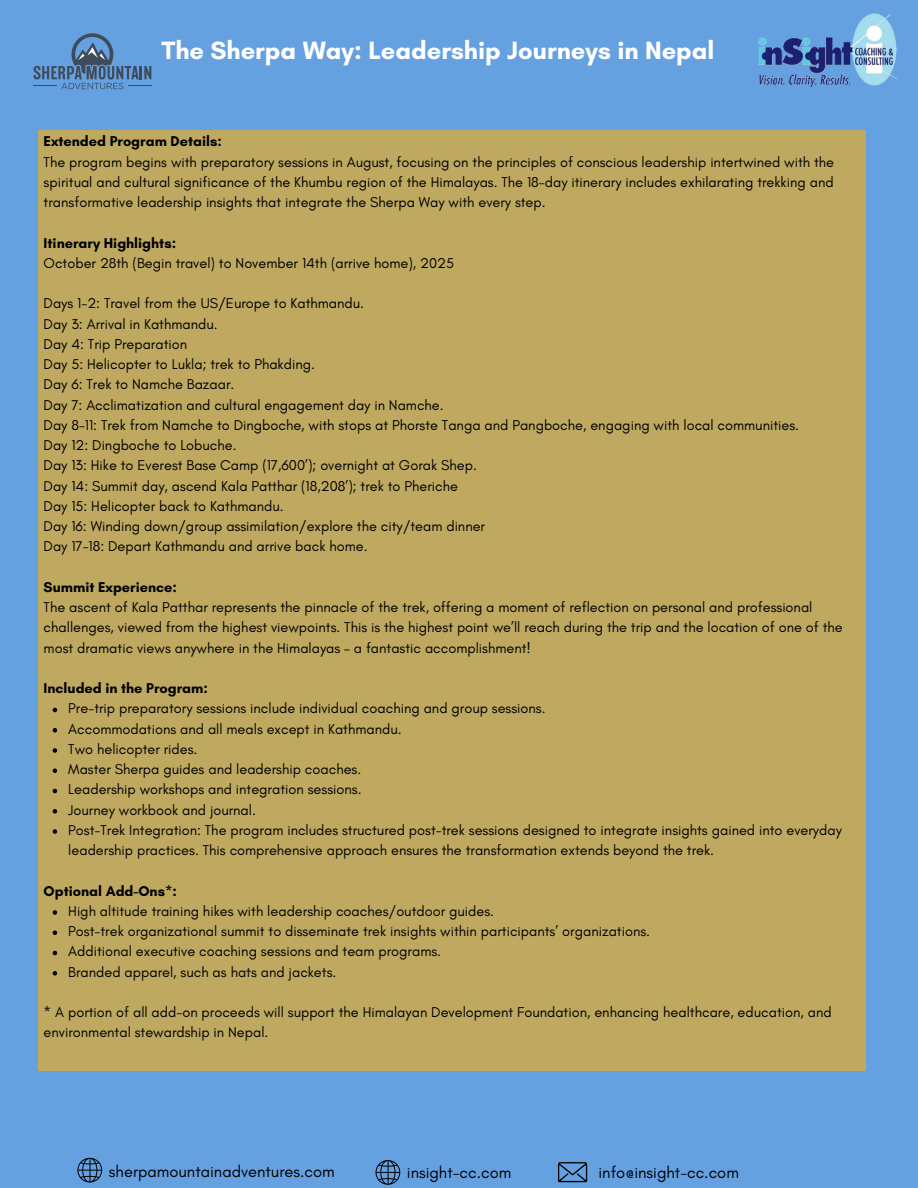
<style>
.page{position:relative;width:918px;height:1188px;background:#65a1e1}
.page>*{position:absolute;margin:0;border:0;box-sizing:border-box;transform-origin:0 0}
.t1{font:700 25.5px "Glacial Indifference";color:#fff}
.t2{font:16.5px "Glacial Indifference";color:#000}
.t3{font:14.55px/20.2px "Glacial Indifference";color:#000}
.t4{font:700 14.55px "Glacial Indifference";color:#000}
</style>
<div class="page">
<div style="left:38px;top:130px;width:828px;height:941px;background:#bfa961"></div>
<svg style="left:53px;top:708px;width:4px;height:4px"></svg>
<svg style="left:53px;top:728px;width:4px;height:5px"></svg>
<svg style="left:53px;top:748px;width:4px;height:5px"></svg>
<svg style="left:53px;top:769px;width:4px;height:4px"></svg>
<svg style="left:53px;top:789px;width:4px;height:4px"></svg>
<svg style="left:53px;top:809px;width:4px;height:5px"></svg>
<svg style="left:53px;top:829px;width:4px;height:5px"></svg>
<svg style="left:53px;top:910px;width:4px;height:5px"></svg>
<svg style="left:53px;top:931px;width:4px;height:4px"></svg>
<svg style="left:53px;top:951px;width:4px;height:4px"></svg>
<svg style="left:53px;top:971px;width:4px;height:5px"></svg>
<svg style="left:34px;top:33px;width:117px;height:56px"></svg>
<img style="left:758px;top:13px;width:139px;height:75px">
<svg style="left:77px;top:1158px;width:25px;height:25px"></svg>
<svg style="left:558px;top:1162px;width:29px;height:20px"></svg>
<svg style="left:376px;top:1160px;width:24px;height:25px"></svg>
<h1 class="t1" style="left:161px;top:34px;width:555px">The Sherpa Way: Leadership Journeys in Nepal</h1>
<p class="t4" style="left:44px;top:132px;width:180px">Extended Program Details:</p>
<p class="t3" style="left:44px;top:152px;width:792px;text-align:justify">The program begins with preparatory sessions in August, focusing on the principles of conscious leadership intertwined with the spiritual and cultural significance of the Khumbu region of the Himalayas. The 18-day itinerary includes exhilarating trekking and transformative leadership insights that integrate the Sherpa Way with every step.</p>
<p class="t4" style="left:44px;top:234px;width:134px">Itinerary Highlights:</p>
<p class="t3" style="left:44px;top:253px;width:412px">October 28th (Begin travel) to November 14th (arrive home), 2025</p>
<p class="t3" style="left:44px;top:294px;width:757px">Days 1-2: Travel from the US/Europe to Kathmandu.<br>Day 3: Arrival in Kathmandu.<br>Day 4: Trip Preparation<br>Day 5: Helicopter to Lukla; trek to Phakding.<br>Day 6: Trek to Namche Bazaar.<br>Day 7: Acclimatization and cultural engagement day in Namche.<br>Day 8-11: Trek from Namche to Dingboche, with stops at Phorste Tanga and Pangboche, engaging with local communities.<br>Day 12: Dingboche to Lobuche.<br>Day 13: Hike to Everest Base Camp (17,600’); overnight at Gorak Shep.<br>Day 14: Summit day, ascend Kala Patthar (18,208’); trek to Pheriche<br>Day 15: Helicopter back to Kathmandu.<br>Day 16: Winding down/group assimilation/explore the city/team dinner<br>Day 17-18: Depart Kathmandu and arrive back home.</p>
<p class="t4" style="left:44px;top:578px;width:135px">Summit Experience:</p>
<p class="t3" style="left:44px;top:597px;width:801px">The ascent of Kala Patthar represents the pinnacle of the trek, offering a moment of reflection on personal and professional challenges, viewed from the highest viewpoints. This is the highest point we’ll reach during the trip and the location of one of the most dramatic views anywhere in the Himalayas – a fantastic accomplishment!</p>
<p class="t4" style="left:44px;top:679px;width:166px">Included in the Program:</p>
<p class="t3" style="left:68px;top:699px;width:775px">Pre-trip preparatory sessions include individual coaching and group sessions.<br>Accommodations and all meals except in Kathmandu.<br>Two helicopter rides.<br>Master Sherpa guides and leadership coaches.<br>Leadership workshops and integration sessions.<br>Journey workbook and journal.<br>Post-Trek Integration: The program includes structured post-trek sessions designed to integrate insights gained into everyday leadership practices. This comprehensive approach ensures the transformation extends beyond the trek.</p>
<p class="t4" style="left:44px;top:882px;width:135px">Optional Add-Ons*:</p>
<p class="t3" style="left:68px;top:901px;width:583px">High altitude training hikes with leadership coaches/outdoor guides.<br>Post-trek organizational summit to disseminate trek insights within participants’ organizations.<br>Additional executive coaching sessions and team programs.<br>Branded apparel, such as hats and jackets.</p>
<p class="t3" style="left:44px;top:1002px;width:789px">* A portion of all add-on proceeds will support the Himalayan Development Foundation, enhancing healthcare, education, and environmental stewardship in Nepal.</p>
<p class="t2" style="left:109px;top:1163px;width:227px">sherpamountainadventures.com</p>
<p class="t2" style="left:407px;top:1164px;width:106px">insight-cc.com</p>
<p class="t2" style="left:599px;top:1164px;width:142px">info@insight-cc.com</p>
</div>
